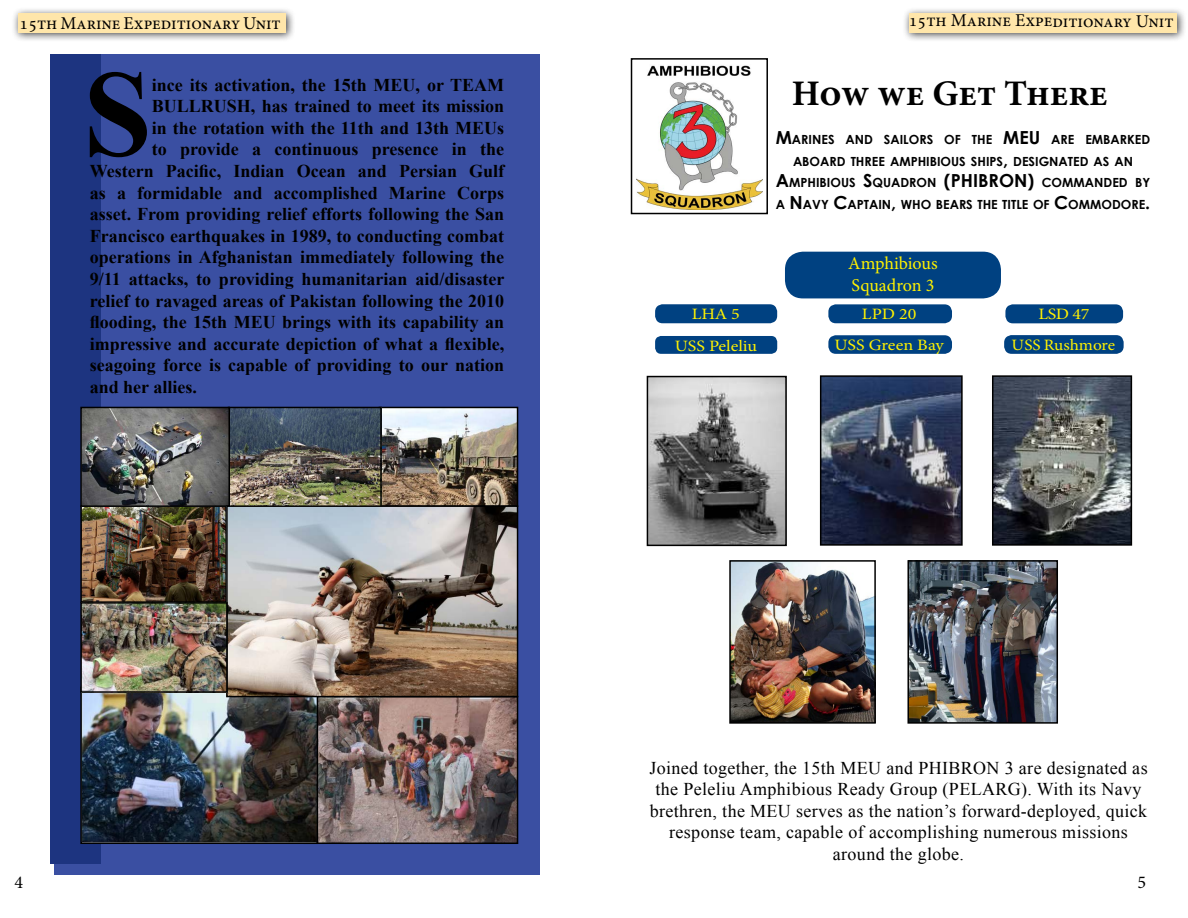
<style>
.page{position:relative;width:1188px;height:918px;background:#fff}
.page>*{position:absolute;margin:0;border:0;box-sizing:border-box;transform-origin:0 0}
.t1{font:700 123.15px "Times New Roman";color:#000}
.t2{font:700 36px "Minion Pro";letter-spacing:-.01em;color:#000}
.t3{font:700 18px "Times New Roman";color:#000}
.t4{font:18px/21.6px "Times New Roman";letter-spacing:.02em;color:#000;text-align:center}
.t5{font:18px "Minion Pro";letter-spacing:-.005em;color:#000}
.t6{font:18px/21.6px "Minion Pro";letter-spacing:-.005em;color:#fff200}
.t7{font:15.9px/31.7px "Minion Pro";color:#fff200;text-align:center;scale:1.14 1}
.t8{font:15.9px/30.8px "Minion Pro";letter-spacing:-.02em;color:#fff200;text-align:center;scale:1.14 1}
.t9{font:700 12.6px/21.6px "Century Gothic";color:#000;text-align:right}
.s1{font-size:18px}
</style>
<div class="page">
<div style="left:902px;top:7px;width:284px;height:36px;background:#000;opacity:.75"></div>
<div style="left:909px;top:14px;width:267px;height:19px;background:#ffe6aa"></div>
<div style="left:12px;top:7px;width:284px;height:36px;background:#000;opacity:.75"></div>
<div style="left:18px;top:14px;width:267px;height:19px;background:#ffe6aa"></div>
<div style="left:54px;top:54px;width:486px;height:821px;background:#3a4fa2"></div>
<div style="left:50px;top:54px;width:51px;height:810px;background:#1d3480"></div>
<img style="left:382px;top:410px;width:133px;height:94px">
<div style="left:379px;top:407px;width:139px;height:100px;border:2px solid #000"></div>
<img style="left:318px;top:699px;width:197px;height:142px">
<div style="left:303px;top:696px;width:215px;height:148px;border:2px solid #000"></div>
<img style="left:83px;top:693px;width:232px;height:148px">
<div style="left:80px;top:687px;width:238px;height:157px;border:2px solid #000"></div>
<img style="left:231px;top:410px;width:148px;height:95px">
<div style="left:228px;top:407px;width:154px;height:103px;border:2px solid #000"></div>
<img style="left:83px;top:508px;width:142px;height:182px">
<div style="left:80px;top:505px;width:147px;height:98px;border:2px solid #000"></div>
<img style="left:83px;top:410px;width:144px;height:94px">
<div style="left:80px;top:407px;width:150px;height:100px;border:2px solid #000"></div>
<img style="left:229px;top:508px;width:286px;height:186px">
<div style="left:226px;top:505px;width:292px;height:192px;border:2px solid #000"></div>
<div style="left:80px;top:602px;width:148px;height:91px;border:2px solid #000"></div>
<img style="left:636px;top:65px;width:127px;height:144px">
<img style="left:732px;top:563px;width:141px;height:158px">
<div style="left:729px;top:560px;width:147px;height:164px;border:2px solid #000"></div>
<img style="left:910px;top:563px;width:145px;height:158px">
<div style="left:907px;top:560px;width:151px;height:164px;border:2px solid #000"></div>
<img style="left:823px;top:378px;width:137px;height:165px">
<div style="left:820px;top:375px;width:143px;height:171px;border:2px solid #000"></div>
<div style="left:655px;top:304px;width:122px;height:19px;background:#004181;border-radius:8px"></div>
<div style="left:655px;top:336px;width:122px;height:18px;background:#004181;border-radius:6px"></div>
<img style="left:650px;top:379px;width:134px;height:164px">
<div style="left:647px;top:376px;width:140px;height:170px;border:2px solid #000"></div>
<div style="left:828px;top:304px;width:124px;height:19px;background:#004181;border-radius:8px"></div>
<div style="left:828px;top:335px;width:124px;height:19px;background:#004181;border-radius:8px"></div>
<img style="left:995px;top:378px;width:134px;height:165px">
<div style="left:992px;top:375px;width:140px;height:171px;border:2px solid #000"></div>
<div style="left:1005px;top:304px;width:118px;height:19px;background:#004181;border-radius:8px"></div>
<div style="left:1004px;top:335px;width:120px;height:19px;background:#004181;border-radius:7px"></div>
<div style="left:785px;top:252px;width:216px;height:46px;background:#004181;border-radius:18px"></div>
<div style="left:631px;top:58px;width:137px;height:156px;border:2px solid #000"></div>
<p class="t5" style="left:20px;top:11px;width:263px">15th Marine Expeditionary Unit</p>
<p class="t5" style="left:909px;top:9px;width:266px">15th Marine Expeditionary Unit</p>
<h1 class="t1" style="left:83px;top:29px;width:70px">S</h1>
<p class="t3" style="left:152px;top:72px;width:354px">ince its activation, the 15th MEU, or TEAM</p>
<p class="t3" style="left:152px;top:94px;width:354px">BULLRUSH, has trained to meet its mission</p>
<p class="t3" style="left:152px;top:115px;width:354px">in the rotation with the 11th and 13th MEUs</p>
<p class="t3" style="left:152px;top:137px;width:354px">to provide a continuous presence in the</p>
<p class="t3" style="left:90px;top:158px;width:416px">Western Pacific, Indian Ocean and Persian Gulf</p>
<p class="t3" style="left:90px;top:180px;width:416px">as a formidable and accomplished Marine Corps</p>
<p class="t3" style="left:90px;top:202px;width:416px">asset. From providing relief efforts following the San</p>
<p class="t3" style="left:90px;top:223px;width:416px">Francisco earthquakes in 1989, to conducting combat</p>
<p class="t3" style="left:90px;top:245px;width:416px">operations in Afghanistan immediately following the</p>
<p class="t3" style="left:90px;top:266px;width:416px">9/11 attacks, to providing humanitarian aid/disaster</p>
<p class="t3" style="left:90px;top:288px;width:416px">relief to ravaged areas of Pakistan following the 2010</p>
<p class="t3" style="left:90px;top:310px;width:416px">flooding, the 15th MEU brings with its capability an</p>
<p class="t3" style="left:90px;top:331px;width:416px">impressive and accurate depiction of what a flexible,</p>
<p class="t3" style="left:90px;top:353px;width:416px">seagoing force is capable of providing to our nation</p>
<p class="t3" style="left:90px;top:374px;width:109px">and her allies.</p>
<h2 class="t2" style="left:792px;top:69px;width:317px">How we Get There</h2>
<p class="t9" style="left:776px;top:128px;width:376px"><span class="s1">M</span>ARINES AND SAILORS OF THE <span class="s1">MEU</span> ARE EMBARKED</p>
<p class="t9" style="left:793px;top:150px;width:342px">ABOARD THREE AMPHIBIOUS SHIPS<span class="s1">,</span> DESIGNATED AS AN</p>
<p class="t9" style="left:776px;top:172px;width:187px"><span class="s1">A</span>MPHIBIOUS <span class="s1">S</span>QUADRON <span class="s1">(PHIBRON</span></p>
<p class="t9" style="left:776px;top:172px;width:376px"><span class="s1">)</span> COMMANDED BY<br>A <span class="s1">N</span> AVY <span class="s1">C</span>APTAIN<span class="s1">,</span> WHO BEARS THE TITLE OF <span class="s1">C</span>OMMODORE<span class="s1">.</span></p>
<p class="t6" style="left:848px;top:253px;width:91px">Amphibious<br>Squadron 3</p>
<p class="t7" style="left:675px;top:298px;width:74px">LHA 5<br>USS Peleliu</p>
<p class="t7" style="left:834px;top:299px;width:98px;line-height:30.9px">LPD 20<br>USS Green Bay</p>
<p class="t8" style="left:1012px;top:299px;width:92px">LSD 47<br>USS Rushmore</p>
<p class="t4" style="left:649px;top:756px;width:500px">Joined together, the 15th MEU and PHIBRON 3 are designated as the Peleliu Amphibious Ready Group (PELARG). With its Navy brethren, the MEU serves as the nation’s forward-deployed, quick response team, capable of accomplishing numerous missions around the globe.</p>
<p class="t5" style="left:14px;top:870px;width:10px">4</p>
<p class="t5" style="left:1138px;top:870px;width:10px">5</p>
</div>
